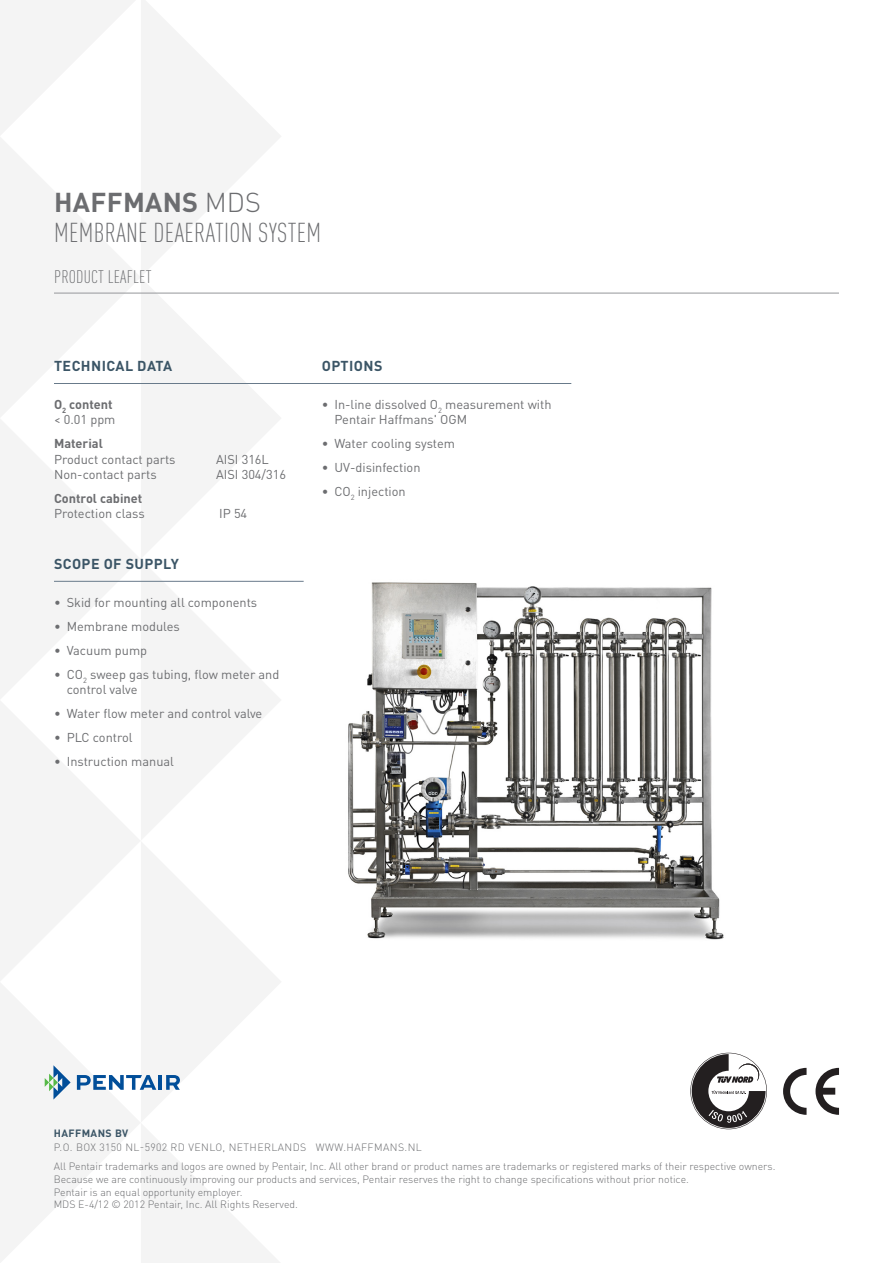
<style>
.page{position:relative;width:893px;height:1263px;background:#fff}
.page>*{position:absolute;margin:0;border:0;box-sizing:border-box;transform-origin:0 0}
.C_Descriptor_Title{font:300 condensed 27px "DIN Pro";letter-spacing:.01em;color:#6c6d70}
.BrandedProductLine_T{font:700 27px "DIN Pro";letter-spacing:.01em;color:#6c6d70}
.C_TitleSection{font:300 condensed 18px "DIN Pro";letter-spacing:.01em;color:#6c6d70}
.C_SubTitleBodyCopy{font:700 14.25px "DIN Pro";letter-spacing:.03em;color:#3b5566}
.BULLETS_body_copy{font:12.75px/15.3px "DIN Pro";color:#6c6d70}
.C_BodyCopy{font:12.75px/15.3px "DIN Pro";color:#6c6d70}
.C_BodyCopy-2{font:700 12.75px/15.3px "DIN Pro";color:#6c6d70}
.B_LegalLine{font:300 10.5px "DIN Pro";color:#6c6d70}
.B_Signature_Address{font:300 10.5px "DIN Pro";letter-spacing:.04em;color:#6c6d70}
.B_Signature_SolPlatf{font:700 10.5px "DIN Pro";letter-spacing:.04em;color:#3b5566}
.s1{font-weight:300}
.s2{font-weight:400}
.s3{font-weight:700}
</style>
<div class="page">
<svg style="left:0;top:0;width:280px;height:136px"></svg>
<svg style="left:0;top:136px;width:282px;height:282px"></svg>
<svg style="left:0;top:418px;width:282px;height:282px"></svg>
<svg style="left:0;top:700px;width:281px;height:282px"></svg>
<svg style="left:0;top:982px;width:280px;height:281px"></svg>
<svg style="left:45px;top:1065px;width:26px;height:34px"></svg>
<svg style="left:77px;top:1075px;width:79px;height:15px"></svg>
<hr style="left:159px;top:1075px;width:3px;height:15px;background:#014e99">
<svg style="left:166px;top:1075px;width:14px;height:15px"></svg>
<svg style="left:783px;top:1068px;width:23px;height:47px"></svg>
<svg style="left:815px;top:1068px;width:24px;height:47px"></svg>
<svg style="left:690px;top:1053px;width:77px;height:76px"></svg>
<hr style="left:54px;top:383px;width:517px;height:1px;background:#687a8a">
<hr style="left:54px;top:293px;width:785px;height:1px;background:#95979a">
<img style="left:348px;top:582px;width:376px;height:358px">
<hr style="left:54px;top:581px;width:250px;height:1px;background:#687a8a">
<p class="BrandedProductLine_T" style="left:54px;top:180px;width:208px">HAFFMANS <span class="s1">MDS</span></p>
<p class="C_Descriptor_Title" style="left:54px;top:214px;width:269px">MEMBRANE DEAERATION SYSTEM</p>
<p class="C_TitleSection" style="left:54px;top:264px;width:99px">PRODUCT LEAFLET</p>
<p class="C_SubTitleBodyCopy" style="left:54px;top:354px;width:120px">TECHNICAL DATA</p>
<p class="C_SubTitleBodyCopy" style="left:322px;top:354px;width:62px">OPTIONS</p>
<p class="C_BodyCopy-2" style="left:54px;top:395px;width:63px">O<sub>2</sub> content <span class="s2">&lt; 0.01 ppm</span></p>
<p class="C_BodyCopy" style="left:54px;top:435px;width:123px"><span class="s3">Material<br></span>Product contact parts</p>
<p class="C_BodyCopy" style="left:216px;top:450px;width:54px">AISI 316L</p>
<p class="C_BodyCopy" style="left:54px;top:465px;width:104px">Non-contact parts</p>
<p class="C_BodyCopy" style="left:216px;top:465px;width:72px">AISI 304/316</p>
<p class="C_BodyCopy" style="left:54px;top:489px;width:92px"><span class="s3">Control cabinet<br></span>Protection class</p>
<p class="C_BodyCopy" style="left:219px;top:505px;width:30px">IP 54</p>
<p class="C_SubTitleBodyCopy" style="left:54px;top:552px;width:126px">SCOPE OF SUPPLY</p>
<p class="BULLETS_body_copy" style="left:54px;top:594px;width:205px">• Skid for mounting all components</p>
<p class="BULLETS_body_copy" style="left:54px;top:618px;width:127px">• Membrane modules</p>
<p class="BULLETS_body_copy" style="left:54px;top:641px;width:95px">• Vacuum pump</p>
<p class="BULLETS_body_copy" style="left:67px;top:665px;width:214px;text-indent:-13px">• CO<sub>2</sub> sweep gas tubing, flow meter and control valve</p>
<p class="BULLETS_body_copy" style="left:54px;top:705px;width:210px">• Water flow meter and control valve</p>
<p class="BULLETS_body_copy" style="left:54px;top:729px;width:80px">• PLC control</p>
<p class="BULLETS_body_copy" style="left:54px;top:753px;width:121px">• Instruction manual</p>
<p class="BULLETS_body_copy" style="left:334px;top:395px;width:219px;text-indent:-13px">• In-line dissolved O<sub>2</sub> measurement with<br>Pentair Haffmans' OGM</p>
<p class="BULLETS_body_copy" style="left:322px;top:435px;width:135px">• Water cooling system</p>
<p class="BULLETS_body_copy" style="left:322px;top:459px;width:100px">• UV-disinfection</p>
<p class="BULLETS_body_copy" style="left:322px;top:483px;width:86px">• CO<sub>2</sub> injection</p>
<p class="B_Signature_SolPlatf" style="left:54px;top:1124px;width:76px">HAFFMANS BV</p>
<p class="B_Signature_Address" style="left:54px;top:1139px;width:370px">P.O. BOX 3150 NL-5902 RD VENLO, NETHERLANDS WWW.HAFFMANS.NL</p>
<p class="B_LegalLine" style="left:54px;top:1158px;width:723px">All Pentair trademarks and logos are owned by Pentair, Inc. All other brand or product names are trademarks or registered marks of their respective owners.</p>
<p class="B_LegalLine" style="left:54px;top:1171px;width:637px">Because we are continuously improving our products and services, Pentair reserves the right to change specifications without prior notice.</p>
<p class="B_LegalLine" style="left:54px;top:1184px;width:190px">Pentair is an equal opportunity employer.</p>
<p class="B_LegalLine" style="left:54px;top:1196px;width:246px">MDS E-4/12 © 2012 Pentair, Inc. All Rights Reserved.</p>
</div>
